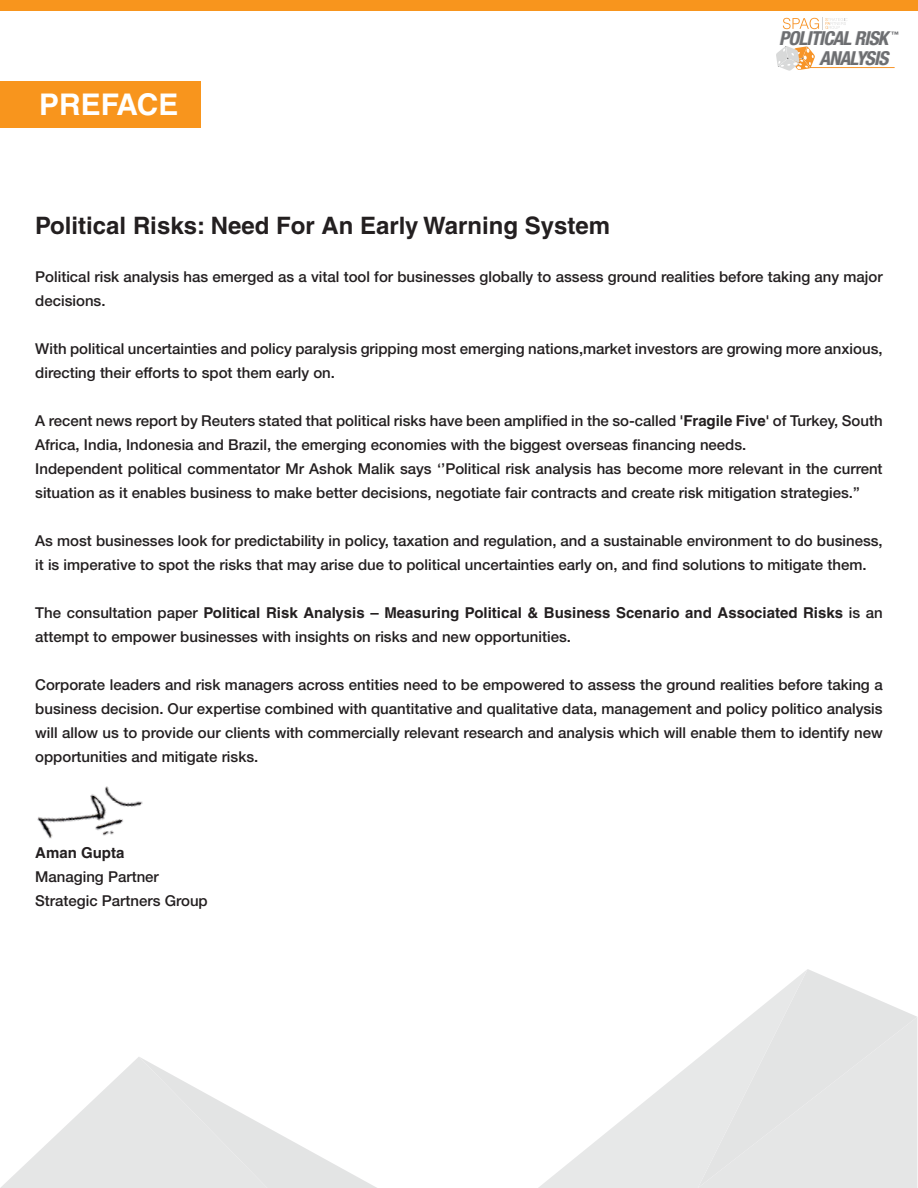
<style>
.page{position:relative;width:918px;height:1188px;background:#fff}
.page>*{position:absolute;margin:0;border:0;box-sizing:border-box;transform-origin:0 0}
.t1{font:700 29.85px "Helvetica";color:#fff}
.t2{font:700 24px "Helvetica";color:#231f20}
.t3{font:italic 700 condensed 19.2px/19.5px "Helvetica Neue LT Pro";letter-spacing:-.04em;color:#6d6e71;text-align:right}
.t4{font:500 15px/24px "Helvetica Neue LT Pro";color:#231f20}
.t5{font:700 15px "Helvetica";color:#231f20}
.t6{font:700 7.5px "Helvetica";color:#6d6e71}
.s1{font-family:"Helvetica";font-weight:700}
.s2{font-family:"Helvetica Neue LT Pro";font-weight:500}
</style>
<div class="page">
<svg style="left:808px;top:969px;width:109px;height:219px;fill:#e5e6e6"></svg>
<svg style="left:538px;top:969px;width:270px;height:219px"></svg>
<svg style="left:0;top:1057px;width:377px;height:131px"></svg>
<div style="left:0;top:0;width:918px;height:10px;background:#f8951d"></div>
<div style="left:0;top:81px;width:201px;height:46px;background:#f8951d"></div>
<img style="left:37px;top:786px;width:106px;height:53px">
<hr style="left:810px;top:67px;width:85px;height:1px;background:#f79428">
<svg style="left:776px;top:46px;width:41px;height:25px"></svg>
<svg style="left:783px;top:17px;width:64px;height:13px"></svg>
<h1 class="t1" style="left:39px;top:87px;width:141px">PREFACE</h1>
<p class="t3" style="left:779px;top:29px;width:111px">POLITICAL RISK<br>ANALYSIS</p>
<p class="t6" style="left:891px;top:29px;width:9px">™</p>
<h2 class="t2" style="left:35px;top:211px;width:577px">Political Risks: Need For An Early Warning System</h2>
<p class="t4" style="left:35px;top:264px;width:849px">Political risk analysis has emerged as a vital tool for businesses globally to assess ground realities before taking any major decisions.</p>
<p class="t4" style="left:35px;top:336px;width:849px">With political uncertainties and policy paralysis gripping most emerging nations,market investors are growing more anxious, directing their efforts to spot them early on.</p>
<p class="t4" style="left:35px;top:408px;width:849px">A recent news report by Reuters stated that political risks have been amplified in the so-called <span class="s1">'Fragile Five'</span> of Turkey, South Africa, India, Indonesia and Brazil, the emerging economies with the biggest overseas financing needs.<br>Independent political commentator Mr Ashok Malik says ‘’Political risk analysis has become more relevant in the current situation as it enables business to make better decisions, negotiate fair contracts and create risk mitigation strategies.”</p>
<p class="t4" style="left:35px;top:528px;width:849px">As most businesses look for predictability in policy, taxation and regulation, and a sustainable environment to do business, it is imperative to spot the risks that may arise due to political uncertainties early on, and find solutions to mitigate them.</p>
<p class="t5" style="left:35px;top:603px;width:849px"><span class="s2">The consultation paper</span> Political Risk Analysis – Measuring Political &amp; Business Scenario and Associated Risks <span class="s2">is an</span></p>
<p class="t4" style="left:35px;top:624px;width:537px">attempt to empower businesses with insights on risks and new opportunities.</p>
<p class="t4" style="left:35px;top:672px;width:849px;text-align:justify">Corporate leaders and risk managers across entities need to be empowered to assess the ground realities before taking a business decision. Our expertise combined with quantitative and qualitative data, management and policy politico analysis will allow us to provide our clients with commercially relevant research and analysis which will enable them to identify new opportunities and mitigate risks.</p>
<p class="t5" style="left:35px;top:843px;width:91px">Aman Gupta</p>
<p class="t4" style="left:35px;top:864px;width:174px">Managing Partner<br>Strategic Partners Group</p>
</div>
